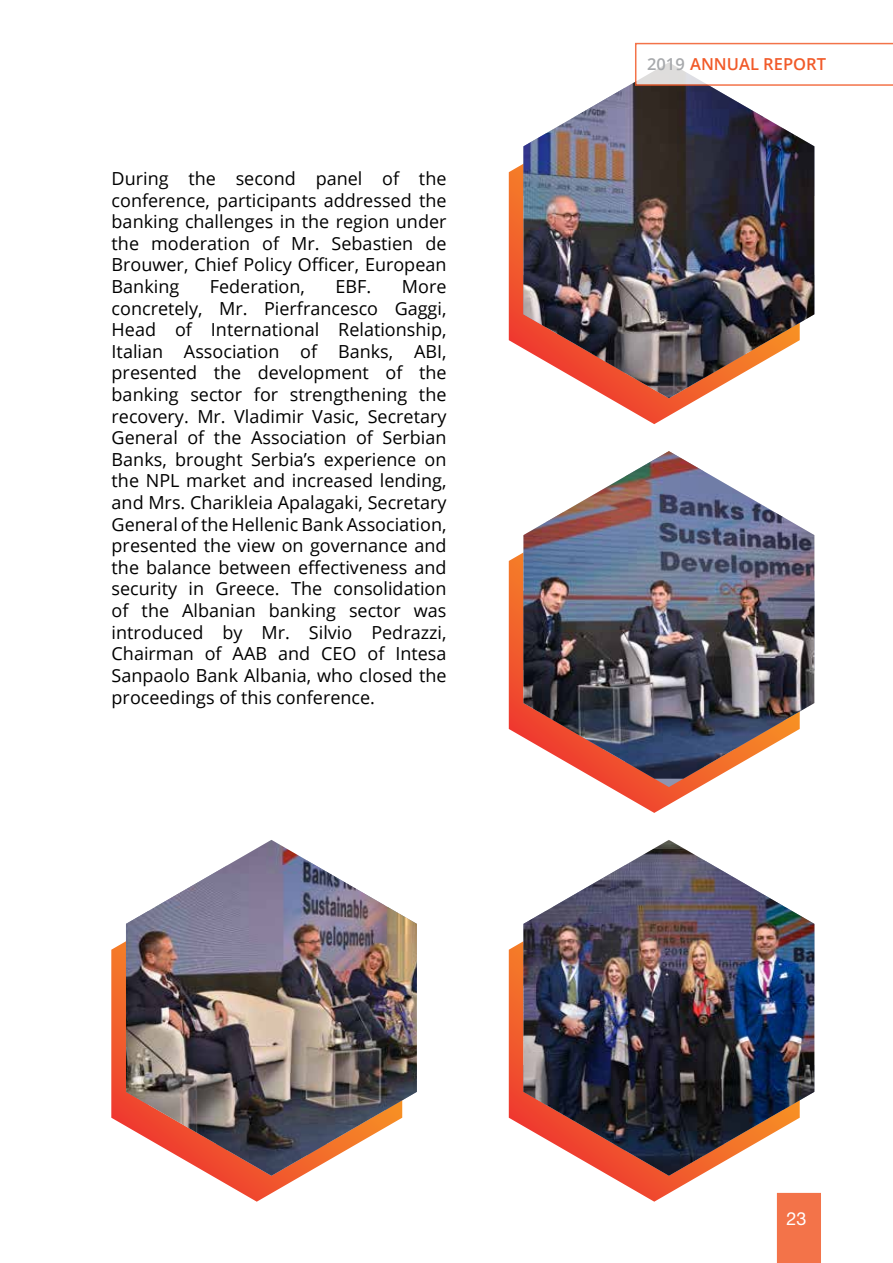
<style>
.page{position:relative;width:893px;height:1263px;background:#fff}
.page>*{position:absolute;margin:0;border:0;box-sizing:border-box;transform-origin:0 0}
.t1{font:18px/21.6px "Open Sans";color:#000;text-align:justify}
.t2{font:18px "Helvetica Neue LT Pro";color:#fff}
.t3{font:600 16.5px "Open Sans";color:#f15a29}
.s1{color:#a7a9ac}
</style>
<div class="page">
<svg style="left:509px;top:941px;width:190px;height:261px"></svg>
<img style="left:523px;top:840px;width:291px;height:336px">
<svg style="left:111px;top:941px;width:190px;height:261px"></svg>
<img style="left:126px;top:840px;width:291px;height:336px">
<svg style="left:509px;top:553px;width:190px;height:260px"></svg>
<svg style="left:523px;top:779px;width:190px;height:8px"></svg>
<img style="left:523px;top:451px;width:291px;height:328px">
<svg style="left:509px;top:164px;width:191px;height:260px"></svg>
<img style="left:523px;top:82px;width:291px;height:316px">
<svg style="left:635px;top:43px;width:258px;height:43px"></svg>
<div style="left:776px;top:1192px;width:45px;height:71px;background:#f37349"></div>
<p class="t1" style="left:112px;top:167px;width:336px">During the second panel of the conference, participants addressed the banking challenges in the region under the moderation of Mr. Sebastien de Brouwer, Chief Policy Officer, European Banking</p>
<p class="t1" style="left:210px;top:275px;width:97px">Federation,</p>
<p class="t1" style="left:336px;top:275px;width:37px">EBF.</p>
<p class="t1" style="left:112px;top:275px;width:336px;text-indent:290px">More concretely, Mr. Pierfrancesco Gaggi, Head of International Relationship, Italian Association of Banks, ABI, presented the development of the banking sector for strengthening the recovery. Mr. Vladimir Vasic, Secretary General of the Association of Serbian Banks, brought Serbia’s experience on the NPL market and increased lending, and Mrs. Charikleia Apalagaki, Secretary General of the Hellenic Bank Association, presented the view on governance and the balance between effectiveness and security in Greece. The consolidation of the Albanian banking sector was introduced by Mr. Silvio Pedrazzi, Chairman of AAB and CEO of Intesa Sanpaolo Bank Albania, who closed the proceedings of this conference.</p>
<p class="t3" style="left:647px;top:53px;width:180px"><span class="s1">2019</span> ANNUAL REPORT</p>
<p class="t2" style="left:786px;top:1208px;width:22px">23</p>
</div>
